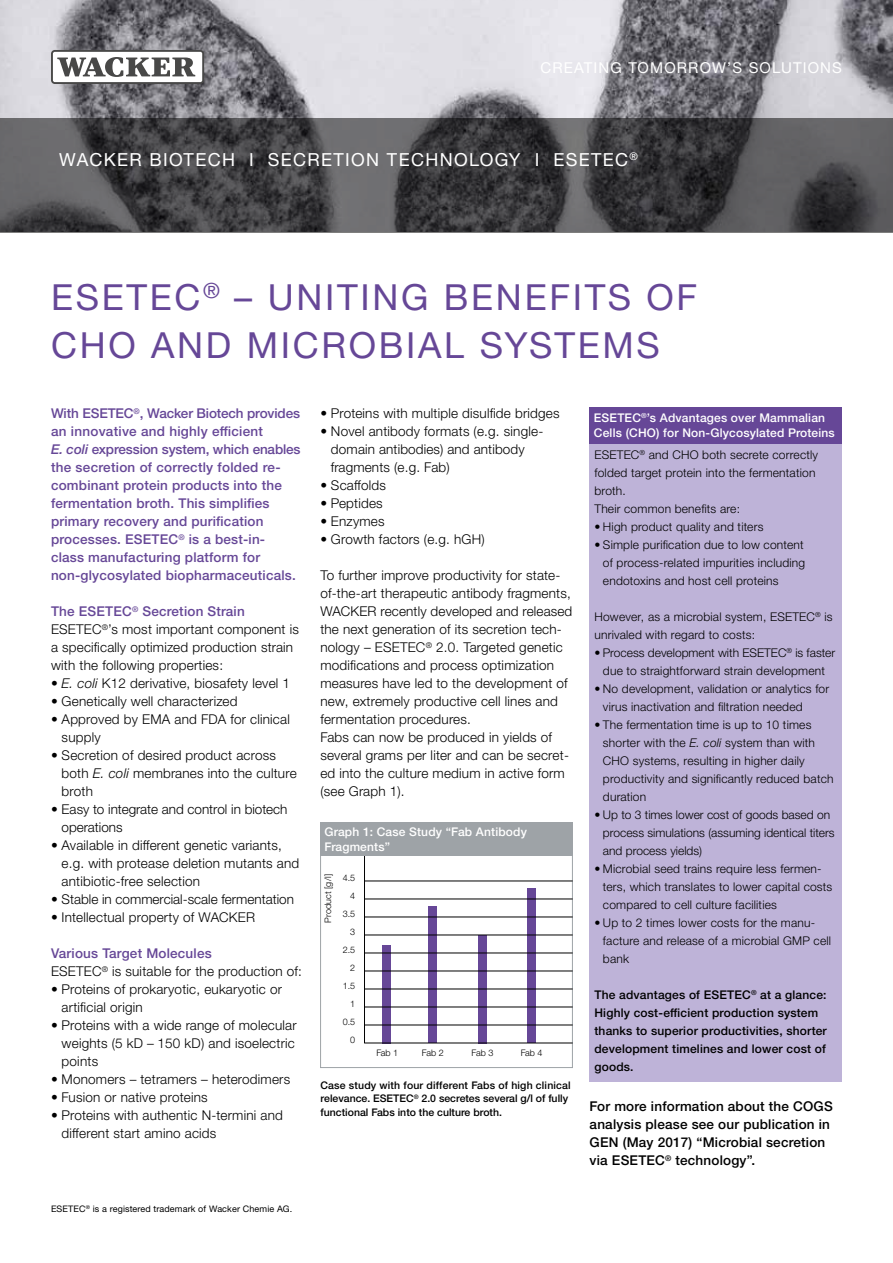
<style>
.page{position:relative;width:893px;height:1263px;background:#fff}
.page>*{position:absolute;margin:0;border:0;box-sizing:border-box;transform-origin:0 0}
.t1{font:36px/48px "Neue Helveticafor WACKER 55";letter-spacing:.075em;color:#664797}
.t2{font:18px "Neue Helveticafor WACKER 55";letter-spacing:.075em;color:#fff}
.t3{font:15px "Neue Helveticafor WACKER 55";letter-spacing:.075em;color:#fff}
.t4{font:13.5px/18px "Neue Helveticafor WACKER 45";letter-spacing:.015em;color:#000}
.t5{font:13.5px/18px "Neue Helveticafor WACKER 65";letter-spacing:.015em;color:#664797}
.t6{font:13.5px/18px "Neue Helveticafor WACKER 65";letter-spacing:.015em;color:#000}
.t7{font:12px/18px "Neue Helveticafor WACKER 45";letter-spacing:.015em;color:#000}
.t8{font:12px/18px "Neue Helveticafor WACKER 65";letter-spacing:.015em;color:#000}
.t9{font:12px/15px "Neue Helveticafor WACKER 65";letter-spacing:.015em;color:#fff}
.t10{font:10.5px/13.5px "Neue Helveticafor WACKER 65";color:#000}
.t11{font:9px/18px "Neue Helveticafor WACKER 45";color:#000;text-align:right}
.t12{font:9px "Neue Helveticafor WACKER 55";letter-spacing:.015em;color:#000}
.s1{font-family:"Helvetica Neue LT Pro";font-weight:500;font-style:italic}
.s2{font-family:"Helvetica Neue LT Pro";font-weight:300;font-style:italic}
</style>
<div class="page">
<img style="left:0;top:0;width:893px;height:119px">
<svg style="left:0;top:119px;width:893px;height:114px;background:#49484b"></svg>
<svg style="left:51px;top:50px;width:153px;height:34px"></svg>
<div style="left:53px;top:52px;width:149px;height:30px;background:#fff;border-radius:2px"></div>
<svg style="left:57px;top:57px;width:138px;height:20px"></svg>
<div style="left:590px;top:440px;width:252px;height:641px;background:#beb3d8"></div>
<div style="left:590px;top:407px;width:252px;height:36px;background:#664797"></div>
<div style="left:320px;top:840px;width:253px;height:228px;border:1px solid #9ea3a7"></div>
<hr style="left:364px;top:850px;width:1px;height:193px;background:#000">
<div style="left:320px;top:823px;width:253px;height:33px;background:#9ea3a7"></div>
<div style="left:382px;top:945px;width:9px;height:98px;background:#664797"></div>
<div style="left:478px;top:935px;width:8px;height:108px;background:#664797"></div>
<div style="left:428px;top:907px;width:9px;height:136px;background:#664797"></div>
<div style="left:528px;top:889px;width:8px;height:154px;background:#664797"></div>
<hr style="left:364px;top:881px;width:209px;height:1px;background:#000">
<hr style="left:364px;top:899px;width:209px;height:1px;background:#000">
<hr style="left:364px;top:917px;width:209px;height:1px;background:#000">
<hr style="left:364px;top:935px;width:209px;height:1px;background:#000">
<hr style="left:364px;top:953px;width:209px;height:1px;background:#000">
<hr style="left:364px;top:971px;width:209px;height:1px;background:#000">
<hr style="left:364px;top:989px;width:209px;height:1px;background:#000">
<hr style="left:364px;top:1007px;width:209px;height:1px;background:#000">
<hr style="left:364px;top:1025px;width:209px;height:1px;background:#000">
<hr style="left:364px;top:1043px;width:209px;height:1px;background:#000">
<p class="t3" style="left:540px;top:58px;width:303px">CREATING TOMORROW’S SOLUTIONS</p>
<h2 class="t2" style="left:59px;top:148px;width:580px">WACKER BIOTECH I SECRETION TECHNOLOGY I ESETEC<sup>®</sup></h2>
<h1 class="t1" style="left:51px;top:273px;width:648px">ESETEC<sup>®</sup> – UNITING BENEFITS OF<br>CHO AND MICROBIAL SYSTEMS</h1>
<p class="t5" style="left:51px;top:404px;width:251px">With ESETEC<sup>®</sup>, Wacker Biotech provides an innovative and highly efficient<br><span class="s1">E. coli</span> expression system, which enables the secretion of correctly folded re&shy;combinant protein products into the fermentation broth. This simplifies primary recovery and purification processes. ESETEC<sup>®</sup> is a best-in&shy;class manufacturing platform for non-glycosylated biopharmaceuticals.</p>
<p class="t5" style="left:51px;top:602px;width:195px">The ESETEC<sup>®</sup> Secretion Strain</p>
<p class="t4" style="left:51px;top:620px;width:249px">ESETEC<sup>®</sup>’s most important component is a specifically optimized production strain with the following properties:</p>
<p class="t4" style="left:51px;top:674px;width:241px"><span class="s2">• E. coli</span> K12 derivative, biosafety level 1</p>
<p class="t4" style="left:51px;top:692px;width:188px">• Genetically well characterized</p>
<p class="t4" style="left:62px;top:710px;width:230px;text-indent:-11px">• Approved by EMA and FDA for clinical supply</p>
<p class="t4" style="left:62px;top:746px;width:237px;text-indent:-11px">• Secretion of desired product across both <span class="s2">E. coli</span> membranes into the culture broth</p>
<p class="t4" style="left:62px;top:800px;width:227px;text-indent:-11px">• Easy to integrate and control in biotech operations</p>
<p class="t4" style="left:62px;top:836px;width:239px;text-indent:-11px">• Available in different genetic variants, e.g. with protease deletion mutants and antibiotic-free selection</p>
<p class="t4" style="left:51px;top:890px;width:244px">• Stable in commercial-scale fermentation</p>
<p class="t4" style="left:51px;top:908px;width:205px">• Intellectual property of WACKER</p>
<p class="t5" style="left:51px;top:944px;width:162px">Various Target Molecules</p>
<p class="t4" style="left:51px;top:962px;width:252px">ESETEC<sup>®</sup> is suitable for the production of:</p>
<p class="t4" style="left:62px;top:980px;width:222px;text-indent:-11px">• Proteins of prokaryotic, eukaryotic or artificial origin</p>
<p class="t4" style="left:62px;top:1016px;width:237px;text-indent:-11px">• Proteins with a wide range of molecular weights (5 kD – 150 kD) and isoelectric points</p>
<p class="t4" style="left:51px;top:1070px;width:241px">• Monomers – tetramers – heterodimers</p>
<p class="t4" style="left:51px;top:1088px;width:158px">• Fusion or native proteins</p>
<p class="t4" style="left:62px;top:1106px;width:223px;text-indent:-11px">• Proteins with authentic N-termini and different start amino acids</p>
<p class="t12" style="left:51px;top:1203px;width:243px">ESETEC<sup>®</sup> is a registered trademark of Wacker Chemie AG.</p>
<p class="t4" style="left:320px;top:404px;width:241px">• Proteins with multiple disulfide bridges</p>
<p class="t4" style="left:331px;top:422px;width:214px;text-indent:-11px">• Novel antibody formats (e.g. single&shy;domain antibodies) and antibody fragments (e.g. Fab)</p>
<p class="t4" style="left:320px;top:476px;width:67px">• Scaffolds</p>
<p class="t4" style="left:320px;top:494px;width:64px">• Peptides</p>
<p class="t4" style="left:320px;top:512px;width:66px">• Enzymes</p>
<p class="t4" style="left:320px;top:530px;width:166px">• Growth factors (e.g. hGH)</p>
<p class="t4" style="left:320px;top:566px;width:254px">To further improve productivity for state&shy;of-the-art therapeutic antibody fragments, WACKER recently developed and released the next generation of its secretion tech&shy;nology – ESETEC<sup>®</sup> 2.0. Targeted genetic modifications and process optimization measures have led to the development of new, extremely productive cell lines and fermentation procedures.<br>Fabs can now be produced in yields of several grams per liter and can be secret&shy;ed into the culture medium in active form (see Graph 1).</p>
<p class="t9" style="left:325px;top:824px;width:204px">Graph 1: Case Study “Fab Antibody<br>Fragments”</p>
<p class="t11" style="left:319px;top:923px;width:50px;rotate:-90deg">Product [g/l]</p>
<p class="t11" style="left:343px;top:869px;width:14px">4.5<br>4<br>3.5<br>3<br>2.5<br>2<br>1.5<br>1<br>0.5<br>0</p>
<p class="t11" style="left:376px;top:1044px;width:23px">Fab 1</p>
<p class="t11" style="left:422px;top:1044px;width:23px">Fab 2</p>
<p class="t11" style="left:472px;top:1044px;width:23px">Fab 3</p>
<p class="t11" style="left:521px;top:1044px;width:23px">Fab 4</p>
<p class="t10" style="left:321px;top:1078px;width:252px">Case study with four different Fabs of high clinical relevance. ESETEC<sup>®</sup> 2.0 secretes several g/l of fully functional Fabs into the culture broth.</p>
<p class="t9" style="left:594px;top:411px;width:242px">ESETEC<sup>®</sup>’s Advantages over Mammalian<br>Cells (CHO) for Non-Glycosylated Proteins</p>
<p class="t7" style="left:594px;top:445px;width:225px">ESETEC<sup>®</sup> and CHO both secrete correctly folded target protein into the fermentation broth.<br>Their common benefits are:</p>
<p class="t7" style="left:594px;top:517px;width:170px">• High product quality and titers</p>
<p class="t7" style="left:603px;top:535px;width:204px;text-indent:-9px">• Simple purification due to low content of process-related impurities including endotoxins and host cell proteins</p>
<p class="t7" style="left:594px;top:607px;width:240px">However, as a microbial system, ESETEC<sup>®</sup> is unrivaled with regard to costs:</p>
<p class="t7" style="left:594px;top:643px;width:242px;text-align:center">• Process development with ESETEC<sup>®</sup> is faster due to straightforward strain development</p>
<p class="t7" style="left:603px;top:679px;width:228px;text-indent:-9px">• No development, validation or analytics for virus inactivation and filtration needed</p>
<p class="t7" style="left:603px;top:715px;width:232px;text-indent:-9px">• The fermentation time is up to 10 times shorter with the <span class="s2">E. coli</span> system than with CHO systems, resulting in higher daily productivity and significantly reduced batch duration</p>
<p class="t7" style="left:603px;top:805px;width:233px;text-indent:-9px">• Up to 3 times lower cost of goods based on process simulations (assuming identical titers and process yields)</p>
<p class="t7" style="left:603px;top:859px;width:231px;text-indent:-9px">• Microbial seed trains require less fermen&shy;ters, which translates to lower capital costs compared to cell culture facilities</p>
<p class="t7" style="left:603px;top:913px;width:230px;text-indent:-9px">• Up to 2 times lower costs for the manu&shy;facture and release of a microbial GMP cell bank</p>
<p class="t8" style="left:594px;top:985px;width:234px">The advantages of ESETEC<sup>®</sup> at a glance:<br>Highly cost-efficient production system thanks to superior productivities, shorter development timelines and lower cost of goods.</p>
<p class="t6" style="left:590px;top:1097px;width:245px">For more information about the COGS analysis please see our publication in GEN (May 2017) “Microbial secretion via ESETEC<sup>®</sup> technology”.</p>
</div>
